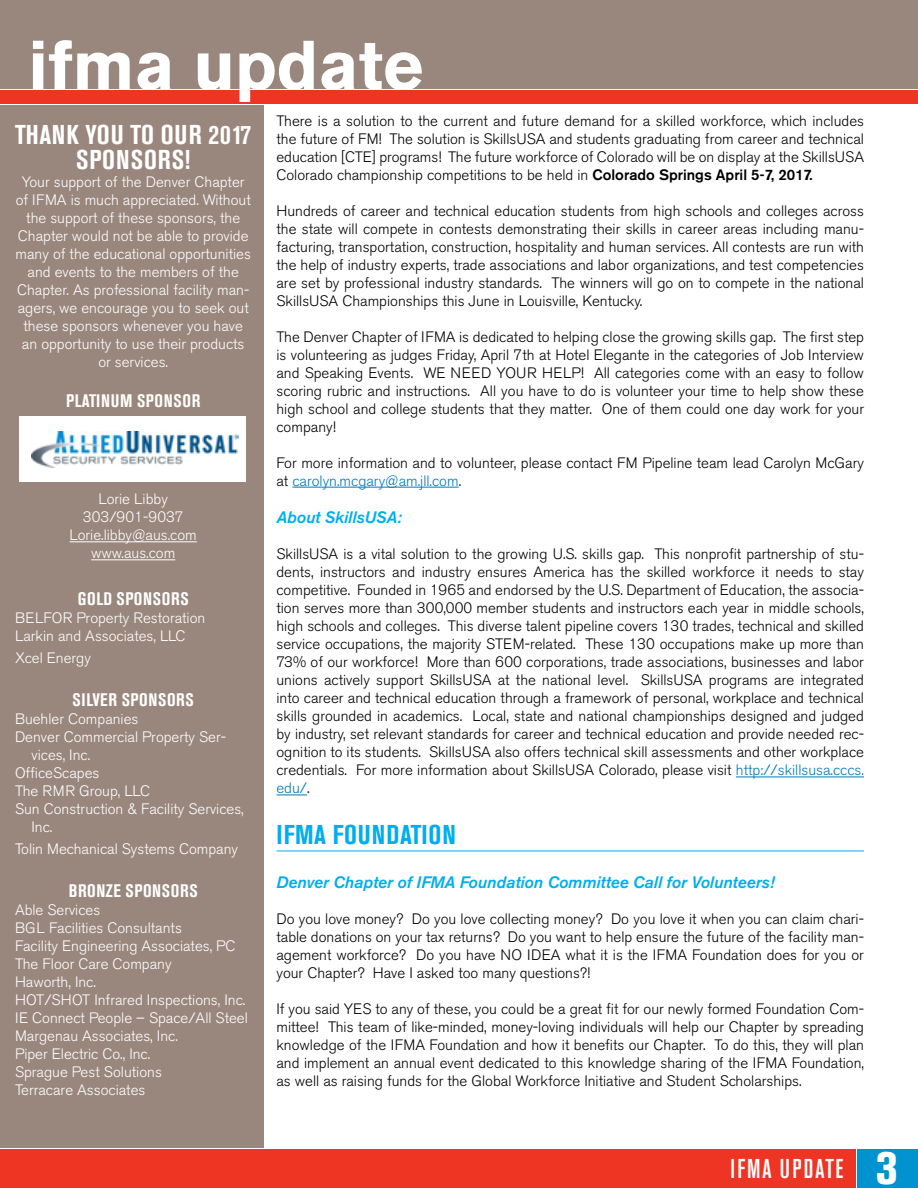
<style>
.page{position:relative;width:918px;height:1188px;background:#fff}
.page>*{position:absolute;margin:0;border:0;box-sizing:border-box;transform-origin:0 0}
.t1{font:700 69px "Akzidenz Grotesk BE";color:#fff}
.t2{font:700 condensed 27px/25.5px "Akzidenz Grotesk BE";letter-spacing:.035em;color:#fff;text-align:center}
.t3{font:700 condensed 27px "Akzidenz Grotesk BE";letter-spacing:.03em;color:#00aeef}
.t4{font:500 condensed 27px "Akzidenz Grotesk BE";letter-spacing:.07em;color:#fff}
.t5{font:700 condensed 18px "Akzidenz Grotesk BE";letter-spacing:.035em;color:#fff}
.t6{font:italic 500 16.5px "Akzidenz Grotesk BE";color:#00aeef}
.t7{font:300 15px/18px "Akzidenz Grotesk BE";color:#000;text-align:justify}
.t8{font:300 15px/18px "Akzidenz Grotesk BE";color:#fff;text-align:center}
.s1{font-weight:500}
.s2{color:#007bb6}
.s3{font-weight:800;font-size:45px}
</style>
<div class="page">
<div style="left:0;top:1149px;width:856px;height:39px;background:#ee3524"></div>
<div style="left:0;top:0;width:918px;height:89px;background:#99877d"></div>
<div style="left:857px;top:1149px;width:61px;height:39px;background:#0093d0"></div>
<div style="left:0;top:90px;width:918px;height:13px;background:#ee3524"></div>
<hr style="left:292px;top:487px;width:167px;height:1px;background:#007bb6">
<hr style="left:736px;top:777px;width:128px;height:1px;background:#007bb6">
<hr style="left:276px;top:795px;width:31px;height:1px;background:#007bb6">
<hr style="left:276px;top:851px;width:588px;height:1px;background:#00aeef">
<div style="left:0;top:105px;width:264px;height:1043px;background:#99877d"></div>
<hr style="left:70px;top:541px;width:127px;height:1px;background:#fff">
<hr style="left:91px;top:559px;width:84px;height:1px;background:#fff">
<div style="left:19px;top:416px;width:227px;height:66px;background:#fff"></div>
<img style="left:32px;top:431px;width:206px;height:37px">
<h1 class="t1" style="left:28px;top:26px;width:397px">ifma update</h1>
<p class="t7" style="left:276px;top:112px;width:589px">There is a solution to the current and future demand for a skilled workforce, which includes the future of FM! The solution is SkillsUSA and students graduating from career and technical education [CTE] programs! The future workforce of Colorado will be on display at the SkillsUSA Colorado championship competitions to be held in <span class="s1">Colorado Springs April 5-7, 2017.</span></p>
<p class="t7" style="left:276px;top:202px;width:589px">Hundreds of career and technical education students from high schools and colleges across the state will compete in contests demonstrating their skills in career areas including manu&shy;facturing, transportation, construction, hospitality and human services. All contests are run with the help of industry experts, trade associations and labor organizations, and test competencies are set by professional industry standards. The winners will go on to compete in the national SkillsUSA Championships this June in Louisville, Kentucky.</p>
<p class="t7" style="left:276px;top:328px;width:589px">The Denver Chapter of IFMA is dedicated to helping close the growing skills gap. The first step is volunteering as judges Friday, April 7th at Hotel Elegante in the categories of Job Interview and Speaking Events. WE NEED YOUR HELP! All categories come with an easy to follow scoring rubric and instructions. All you have to do is volunteer your time to help show these high school and college students that they matter. One of them could one day work for your company!</p>
<p class="t7" style="left:276px;top:454px;width:589px">For more information and to volunteer, please contact FM Pipeline team lead Carolyn McGary at <span class="s2">carolyn.mcgary@am.jll.com</span>.</p>
<p class="t6" style="left:276px;top:508px;width:127px">About SkillsUSA:</p>
<p class="t7" style="left:276px;top:546px;width:589px">SkillsUSA is a vital solution to the growing U.S. skills gap. This nonprofit partnership of stu&shy;dents, instructors and industry ensures America has the skilled workforce it needs to stay competitive. Founded in 1965 and endorsed by the U.S. Department of Education, the associa&shy;tion serves more than 300,000 member students and instructors each year in middle schools, high schools and colleges. This diverse talent pipeline covers 130 trades, technical and skilled service occupations, the majority STEM-related. These 130 occupations make up more than 73% of our workforce! More than 600 corporations, trade associations, businesses and labor unions actively support SkillsUSA at the national level. SkillsUSA programs are integrated into career and technical education through a framework of personal, workplace and technical skills grounded in academics. Local, state and national championships designed and judged by industry, set relevant standards for career and technical education and provide needed rec&shy;ognition to its students. SkillsUSA also offers technical skill assessments and other workplace credentials. For more information about SkillsUSA Colorado, please visit <span class="s2">http://skillsusa.cccs. edu/</span>.</p>
<h2 class="t3" style="left:276px;top:819px;width:181px">IFMA FOUNDATION</h2>
<p class="t6" style="left:276px;top:873px;width:500px">Denver Chapter of IFMA Foundation Committee Call for Volunteers!</p>
<p class="t7" style="left:276px;top:911px;width:589px">Do you love money? Do you love collecting money? Do you love it when you can claim chari&shy;table donations on your tax returns? Do you want to help ensure the future of the facility man&shy;agement workforce? Do you have NO IDEA what it is the IFMA Foundation does for you or your Chapter? Have I asked too many questions?!</p>
<p class="t7" style="left:276px;top:1001px;width:589px">If you said YES to any of these, you could be a great fit for our newly formed Foundation Com&shy;mittee! This team of like-minded, money-loving individuals will help our Chapter by spreading knowledge of the IFMA Foundation and how it benefits our Chapter. To do this, they will plan and implement an annual event dedicated to this knowledge sharing of the IFMA Foundation, as well as raising funds for the Global Workforce Initiative and Student Scholarships.</p>
<h2 class="t2" style="left:15px;top:122px;width:238px">THANK YOU TO OUR 2017<br>SPONSORS!</h2>
<p class="t8" style="left:16px;top:173px;width:237px">Your support of the Denver Chapter of IFMA is much appreciated. Without the support of these sponsors, the Chapter would not be able to provide many of the educational opportunities and events to the members of the Chapter. As professional facility man&shy;agers, we encourage you to seek out these sponsors whenever you have an opportunity to use their products or services.</p>
<p class="t5" style="left:66px;top:390px;width:136px">PLATINUM SPONSOR</p>
<p class="t8" style="left:70px;top:490px;width:129px">Lorie Libby<br>303/901-9037<br>Lorie.libby@aus.com www.aus.com</p>
<p class="t5" style="left:78px;top:589px;width:112px">GOLD SPONSORS</p>
<p class="t8" style="left:15px;top:610px;width:192px;text-align:left">BELFOR Property Restoration<br>Larkin and Associates, LLC</p>
<p class="t8" style="left:15px;top:649px;width:77px">Xcel Energy</p>
<p class="t5" style="left:73px;top:690px;width:123px">SILVER SPONSORS</p>
<p class="t8" style="left:15px;top:710px;width:125px">Buehler Companies</p>
<p class="t8" style="left:15px;top:728px;width:213px">Denver Commercial Property Ser-</p>
<p class="t8" style="left:32px;top:746px;width:60px">vices, Inc.</p>
<p class="t8" style="left:15px;top:764px;width:86px">OfficeScapes</p>
<p class="t8" style="left:15px;top:782px;width:137px">The RMR Group, LLC</p>
<p class="t8" style="left:15px;top:800px;width:230px">Sun Construction &amp; Facility Services,</p>
<p class="t8" style="left:32px;top:818px;width:22px">Inc.</p>
<p class="t8" style="left:15px;top:840px;width:225px">Tolin Mechanical Systems Company</p>
<p class="t5" style="left:69px;top:880px;width:130px">BRONZE SPONSORS</p>
<p class="t8" style="left:15px;top:901px;width:234px;text-align:left">Able Services<br>BGL Facilities Consultants<br>Facility Engineering Associates, PC<br>The Floor Care Company<br>Haworth, Inc.<br>HOT/SHOT Infrared Inspections, Inc.<br>IE Connect People – Space/All Steel<br>Margenau Associates, Inc.<br>Piper Electric Co., Inc.<br>Sprague Pest Solutions<br>Terracare Associates</p>
<h2 class="t4" style="left:730px;top:1153px;width:169px">IFMA UPDATE <span class="s3">3</span></h2>
</div>
